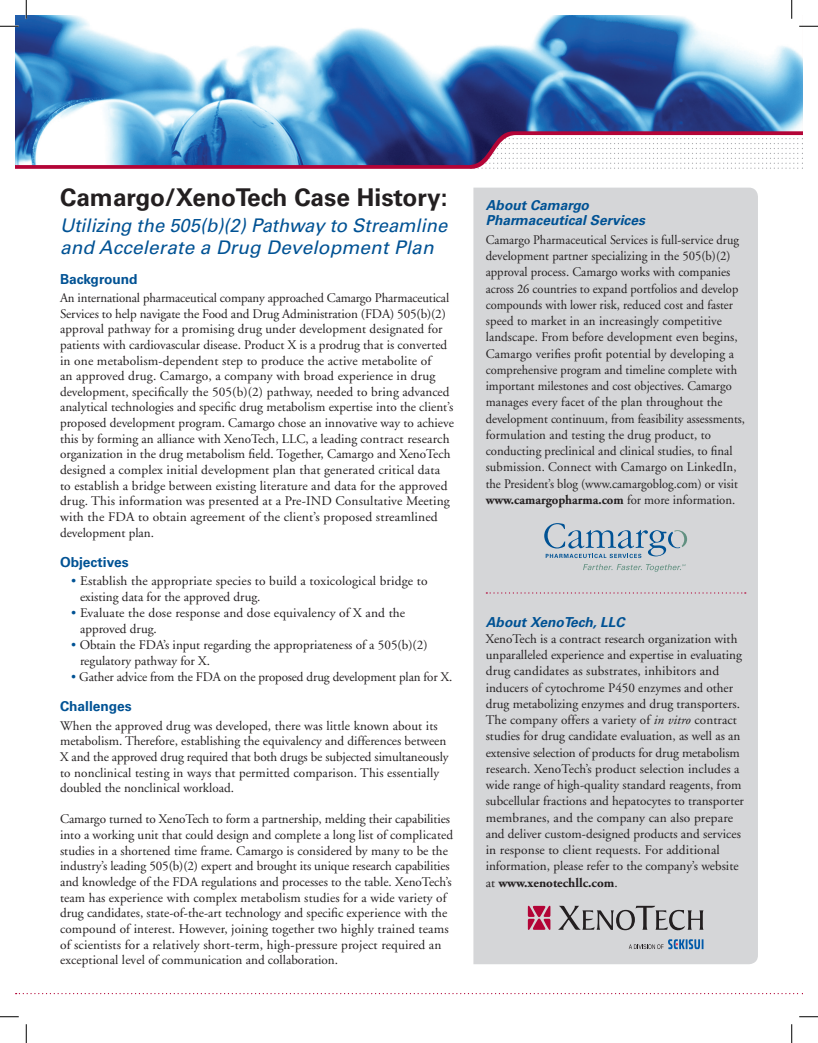
<style>
.page{position:relative;width:818px;height:1043px;background:#fff}
.page>*{position:absolute;margin:0;border:0;box-sizing:border-box;transform-origin:0 0}
.t1{font:700 24.5px "Univers";color:#231f20}
.t2{font:italic 18.75px/21.9px "Univers";color:#005294}
.t3{font:italic 700 13.75px/15.6px "Univers";color:#005294}
.t4{font:700 13.75px "Univers";color:#005294}
.t5{font:13.12px/15.6px "Adobe Garamond";color:#231f20}
.t6{font:13.12px/16.2px "Adobe Garamond";color:#231f20;scale:.95 1}
.s1{color:#005294}
.s2{font-weight:700}
.s3{font-style:italic}
</style>
<div class="page">
<div style="left:473px;top:188px;width:285px;height:776px;background:#d5d6d8"></div>
<svg style="left:628px;top:939px;width:75px;height:10px"></svg>
<svg style="left:558px;top:905px;width:145px;height:25px;background:#a8a8a9"></svg>
<svg style="left:528px;top:905px;width:22px;height:25px"></svg>
<svg style="left:583px;top:564px;width:102px;height:7px"></svg>
<svg style="left:544px;top:523px;width:143px;height:35px;background:#acbdca"></svg>
<svg style="left:16px;top:993px;width:787px;height:1px"></svg>
<svg style="left:486px;top:592px;width:259px;height:1px"></svg>
<svg style="left:15px;top:165px;width:784px;height:4px"></svg>
<img style="left:15px;top:15px;width:787px;height:150px">
<svg style="left:0;top:25px;width:19px;height:2px"></svg>
<svg style="left:799px;top:25px;width:19px;height:2px"></svg>
<svg style="left:0;top:1016px;width:19px;height:1px"></svg>
<svg style="left:799px;top:1016px;width:19px;height:1px"></svg>
<svg style="left:25px;top:0;width:2px;height:19px"></svg>
<svg style="left:25px;top:1024px;width:2px;height:18px"></svg>
<svg style="left:790px;top:0;width:2px;height:19px"></svg>
<svg style="left:791px;top:1024px;width:1px;height:18px"></svg>
<h1 class="t1" style="left:60px;top:183px;width:389px">Camargo/XenoTech Case History:</h1>
<h2 class="t2" style="left:60px;top:214px;width:389px">Utilizing the 505(b)(2) Pathway to Streamline and Accelerate a Drug Development Plan</h2>
<p class="t4" style="left:60px;top:271px;width:79px">Background</p>
<p class="t5" style="left:60px;top:290px;width:395px">An international pharmaceutical company approached Camargo Pharmaceutical Services to help navigate the Food and Drug Administration (FDA) 505(b)(2) approval pathway for a promising drug under development designated for patients with cardiovascular disease. Product X is a prodrug that is converted in one metabolism-dependent step to produce the active metabolite of<br>an approved drug. Camargo, a company with broad experience in drug development, specifically the 505(b)(2) pathway, needed to bring advanced analytical technologies and specific drug metabolism expertise into the client’s proposed development program. Camargo chose an innovative way to achieve this by forming an alliance with XenoTech, LLC, a leading contract research organization in the drug metabolism field. Together, Camargo and XenoTech designed a complex initial development plan that generated critical data to establish a bridge between existing literature and data for the approved drug. This information was presented at a Pre-IND Consultative Meeting with the FDA to obtain agreement of the client’s proposed streamlined development plan.</p>
<p class="t4" style="left:60px;top:553px;width:70px">Objectives</p>
<p class="t5" style="left:80px;top:573px;width:349px;text-indent:-9px"><span class="s1">•</span> Establish the appropriate species to build a toxicological bridge to existing data for the approved drug.</p>
<p class="t5" style="left:80px;top:605px;width:327px;text-indent:-9px"><span class="s1">•</span> Evaluate the dose response and dose equivalency of X and the approved drug.</p>
<p class="t5" style="left:80px;top:637px;width:349px;text-indent:-9px"><span class="s1">•</span> Obtain the FDA’s input regarding the appropriateness of a 505(b)(2) regulatory pathway for X.</p>
<p class="t5" style="left:71px;top:669px;width:382px"><span class="s1">•</span> Gather advice from the FDA on the proposed drug development plan for X.</p>
<p class="t4" style="left:60px;top:698px;width:73px">Challenges</p>
<p class="t5" style="left:60px;top:718px;width:390px">When the approved drug was developed, there was little known about its metabolism. Therefore, establishing the equivalency and differences between X and the approved drug required that both drugs be subjected simultaneously to nonclinical testing in ways that permitted comparison. This essentially doubled the nonclinical workload.</p>
<p class="t5" style="left:60px;top:811px;width:394px">Camargo turned to XenoTech to form a partnership, melding their capabilities into a working unit that could design and complete a long list of complicated studies in a shortened time frame. Camargo is considered by many to be the industry’s leading 505(b)(2) expert and brought its unique research capabilities and knowledge of the FDA regulations and processes to the table. XenoTech’s team has experience with complex metabolism studies for a wide variety of drug candidates, state-of-the-art technology and specific experience with the compound of interest. However, joining together two highly trained teams of scientists for a relatively short-term, high-pressure project required an exceptional level of communication and collaboration.</p>
<p class="t3" style="left:485px;top:197px;width:161px">About Camargo<br>Pharmaceutical Services</p>
<p class="t6" style="left:485px;top:232px;width:274px">Camargo Pharmaceutical Services is full-service drug development partner specializing in the 505(b)(2) approval process. Camargo works with companies across 26 countries to expand portfolios and develop compounds with lower risk, reduced cost and faster speed to market in an increasingly competitive landscape. From before development even begins, Camargo verifies profit potential by developing a comprehensive program and timeline complete with important milestones and cost objectives. Camargo manages every facet of the plan throughout the development continuum, from feasibility assessments, formulation and testing the drug product, to conducting preclinical and clinical studies, to final submission. Connect with Camargo on LinkedIn, the President’s blog (www.camargoblog.com) or visit <span class="s2">www.camargopharma.com</span> for more information.</p>
<p class="t3" style="left:485px;top:614px;width:140px">About XenoTech, LLC</p>
<p class="t5" style="left:485px;top:631px;width:260px;line-height:16.2px">XenoTech is a contract research organization with unparalleled experience and expertise in evaluating drug candidates as substrates, inhibitors and inducers of cytochrome P450 enzymes and other drug metabolizing enzymes and drug transporters.<br>The company offers a variety of <span class="s3">in vitro</span> contract studies for drug candidate evaluation, as well as an extensive selection of products for drug metabolism research. XenoTech’s product selection includes a wide range of high-quality standard reagents, from subcellular fractions and hepatocytes to transporter membranes, and the company can also prepare and deliver custom-designed products and services in response to client requests. For additional information, please refer to the company’s website at <span class="s2">www.xenotechllc.com</span>.</p>
</div>
